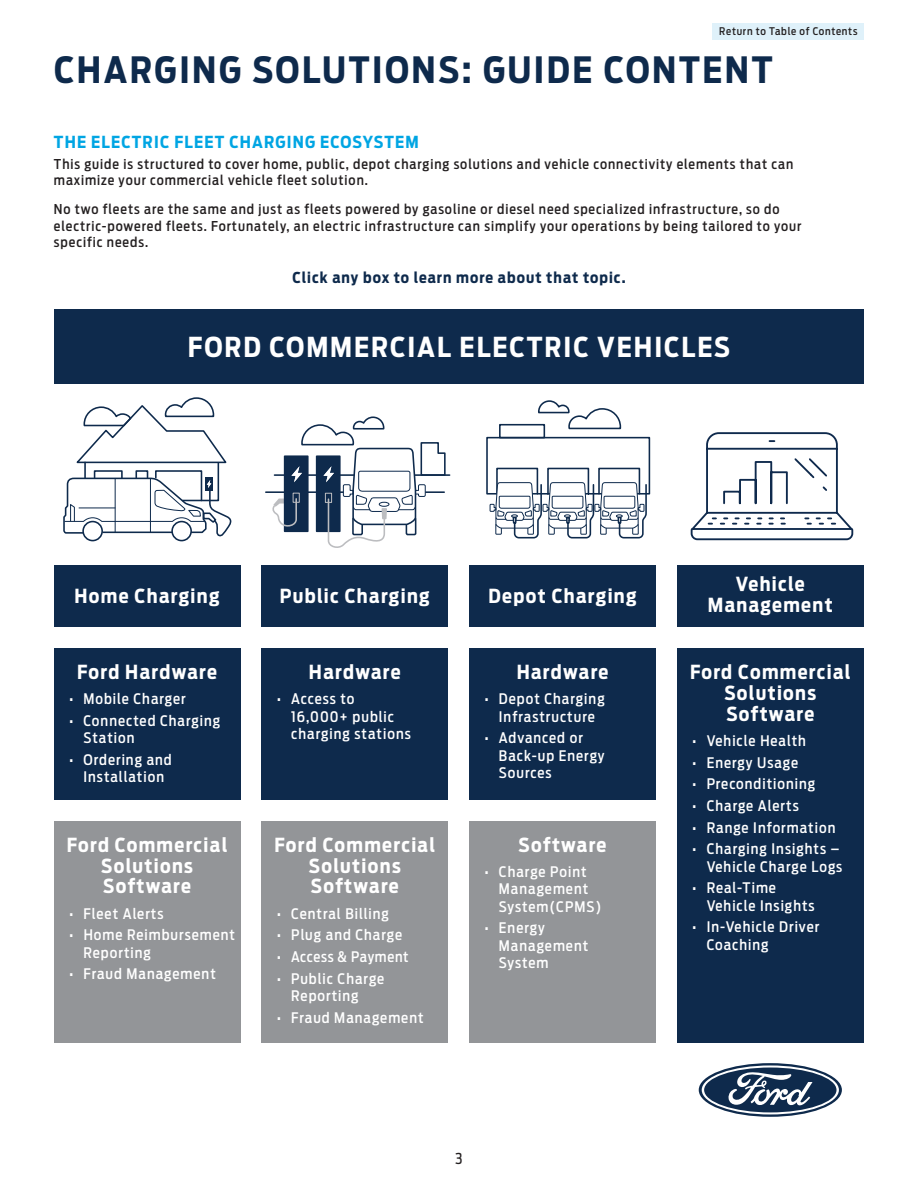
<style>
.page{position:relative;width:918px;height:1188px;background:#fff}
.page>*{position:absolute;margin:0;border:0;box-sizing:border-box;transform-origin:0 0}
.t1{font:700 36px "Ford Antenna Cond";letter-spacing:.07em;color:#0e2a4c}
.t2{font:700 27.3px "Ford Antenna Cond";letter-spacing:.07em;color:#fff}
.t3{font:700 19.35px/20.9px "Ford Antenna Cond";letter-spacing:.07em;color:#fff;text-align:center}
.t4{font:700 16.5px "Ford Antenna Cond";letter-spacing:.07em;color:#00a5e3}
.t5{font:700 15px "Ford Antenna Cond";letter-spacing:.07em;color:#0e2a4c}
.t6{font:15px "Ford Antenna Cond";color:#231f20}
.t7{font:500 14.4px/17.4px "Ford Antenna Cond";letter-spacing:.07em;color:#fff}
.t8{font:500 14.4px "Ford Antenna Cond";letter-spacing:.05em;color:#fff}
.t9{font:500 13.5px/16px "Ford Antenna Cond";letter-spacing:.07em;color:#231f20}
.t10{font:500 10.5px "Ford Antenna Cond";letter-spacing:.07em;color:#231f20}
</style>
<div class="page">
<div style="left:713px;top:23px;width:151px;height:16px;background:#dff1fa"></div>
<div style="left:54px;top:309px;width:809px;height:74px;background:#0e2a4c"></div>
<div style="left:54px;top:565px;width:186px;height:62px;background:#0e2a4c"></div>
<div style="left:262px;top:565px;width:186px;height:62px;background:#0e2a4c"></div>
<div style="left:469px;top:565px;width:187px;height:62px;background:#0e2a4c"></div>
<div style="left:677px;top:565px;width:186px;height:62px;background:#0e2a4c"></div>
<div style="left:54px;top:648px;width:186px;height:151px;background:#0e2a4c"></div>
<div style="left:262px;top:648px;width:186px;height:151px;background:#0e2a4c"></div>
<div style="left:469px;top:648px;width:187px;height:151px;background:#0e2a4c"></div>
<div style="left:677px;top:648px;width:186px;height:394px;background:#0e2a4c"></div>
<div style="left:54px;top:821px;width:186px;height:221px;background:#939598"></div>
<div style="left:262px;top:821px;width:186px;height:221px;background:#939598"></div>
<div style="left:469px;top:821px;width:187px;height:221px;background:#939598"></div>
<div style="left:171px;top:521px;width:21px;height:20px;border:2px solid #0e2a4c;border-radius:50%"></div>
<div style="left:82px;top:521px;width:21px;height:20px;border:2px solid #0e2a4c;border-radius:50%"></div>
<svg style="left:63px;top:397px;width:169px;height:142px"></svg>
<hr style="left:415px;top:474px;width:35px;height:2px;background:#0e2a4c">
<svg style="left:486px;top:400px;width:165px;height:139px"></svg>
<div style="left:598px;top:468px;width:42px;height:27px;border:2px solid #0e2a4c"></div>
<svg style="left:690px;top:432px;width:164px;height:109px"></svg>
<svg style="left:699px;top:1063px;width:143px;height:54px"></svg>
<svg style="left:702px;top:1065px;width:137px;height:49px"></svg>
<svg style="left:266px;top:416px;width:180px;height:132px"></svg>
<p class="t10" style="left:719px;top:22px;width:140px">Return to Table of Contents</p>
<h2 class="t1" style="left:54px;top:37px;width:720px">CHARGING SOLUTIONS: GUIDE CONTENT</h2>
<h3 class="t4" style="left:54px;top:127px;width:366px">THE ELECTRIC FLEET CHARGING ECOSYSTEM</h3>
<p class="t9" style="left:54px;top:154px;width:741px">This guide is structured to cover home, public, depot charging solutions and vehicle connectivity elements that can maximize your commercial vehicle fleet solution.</p>
<p class="t9" style="left:54px;top:200px;width:749px">No two fleets are the same and just as fleets powered by gasoline or diesel need specialized infrastructure, so do electric-powered fleets. Fortunately, an electric infrastructure can simplify your operations by being tailored to your specific needs.</p>
<p class="t5" style="left:293px;top:264px;width:335px">Click any box to learn more about that topic.</p>
<h3 class="t2" style="left:188px;top:322px;width:544px">FORD COMMERCIAL ELECTRIC VEHICLES</h3>
<p class="t3" style="left:75px;top:583px;width:147px">Home Charging</p>
<p class="t3" style="left:77px;top:659px;width:141px">Ford Hardware</p>
<p class="t7" style="left:69px;top:689px;width:118px">• Mobile Charger</p>
<p class="t7" style="left:83px;top:710px;width:138px;text-indent:-14px">• Connected Charging<br>Station</p>
<p class="t7" style="left:69px;top:749px;width:104px;text-align:center">• Ordering and<br>Installation</p>
<p class="t3" style="left:67px;top:832px;width:162px">Ford Commercial<br>Solutions<br>Software</p>
<p class="t7" style="left:69px;top:903px;width:96px">• Fleet Alerts</p>
<p class="t7" style="left:83px;top:925px;width:153px;text-indent:-14px">• Home Reimbursement<br>Reporting</p>
<p class="t7" style="left:69px;top:964px;width:148px">• Fraud Management</p>
<p class="t3" style="left:280px;top:583px;width:151px">Public Charging</p>
<p class="t3" style="left:309px;top:659px;width:93px">Hardware</p>
<p class="t7" style="left:291px;top:689px;width:121px;text-indent:-14px">• Access to<br>16,000+ public charging stations</p>
<p class="t3" style="left:275px;top:832px;width:162px">Ford Commercial<br>Solutions<br>Software</p>
<p class="t7" style="left:277px;top:903px;width:114px">• Central Billing</p>
<p class="t7" style="left:277px;top:925px;width:127px">• Plug and Charge</p>
<p class="t8" style="left:277px;top:944px;width:133px">• Access &amp; Payment</p>
<p class="t7" style="left:291px;top:968px;width:95px;text-indent:-14px">• Public Charge<br>Reporting</p>
<p class="t7" style="left:277px;top:1007px;width:148px">• Fraud Management</p>
<p class="t3" style="left:488px;top:583px;width:150px">Depot Charging</p>
<p class="t3" style="left:517px;top:659px;width:93px">Hardware</p>
<p class="t7" style="left:484px;top:689px;width:122px;text-align:center">• Depot Charging<br>Infrastructure</p>
<p class="t7" style="left:499px;top:728px;width:107px;text-indent:-14px">• Advanced or<br>Back-up Energy<br>Sources</p>
<p class="t3" style="left:519px;top:832px;width:89px">Software</p>
<p class="t7" style="left:499px;top:861px;width:104px;text-indent:-14px">• Charge Point<br>Management<br>System(CPMS)</p>
<p class="t7" style="left:484px;top:918px;width:6px">•</p>
<p class="t6" style="left:455px;top:1146px;width:9px">3</p>
<p class="t3" style="left:708px;top:572px;width:126px">Vehicle<br>Management</p>
<p class="t3" style="left:690px;top:659px;width:162px">Ford Commercial<br>Solutions<br>Software</p>
<p class="t7" style="left:692px;top:730px;width:115px">• Vehicle Health</p>
<p class="t7" style="left:692px;top:752px;width:107px">• Energy Usage</p>
<p class="t7" style="left:692px;top:774px;width:125px">• Preconditioning</p>
<p class="t7" style="left:692px;top:795px;width:108px">• Charge Alerts</p>
<p class="t7" style="left:692px;top:817px;width:145px">• Range Information</p>
<p class="t7" style="left:692px;top:839px;width:152px;text-align:right">• Charging Insights –<br>Vehicle Charge Logs</p>
<p class="t7" style="left:707px;top:878px;width:110px;text-indent:-14px">• Real-Time<br>Vehicle Insights</p>
<p class="t7" style="left:707px;top:917px;width:114px;text-indent:-14px">• In-Vehicle Driver<br>Coaching</p>
</div>
